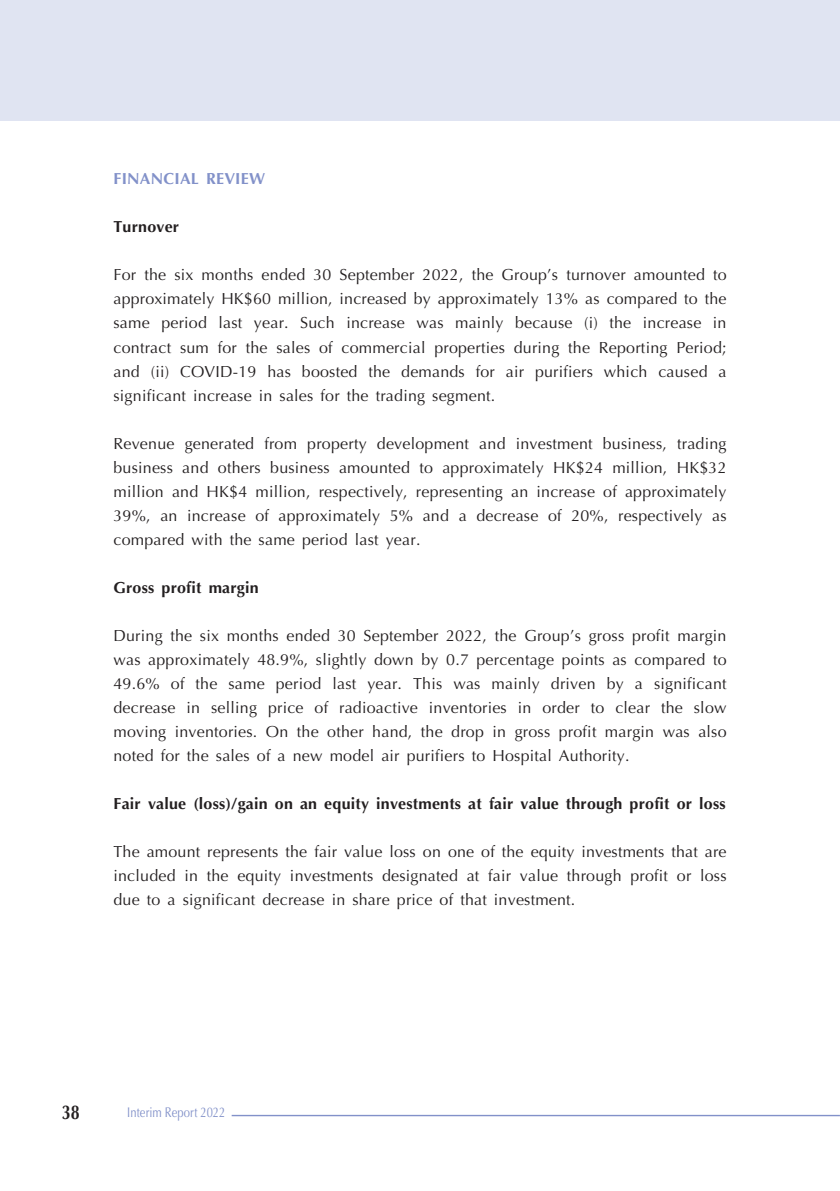
<style>
.page{position:relative;width:840px;height:1191px;background:#fff}
.page>*{position:absolute;margin:0;border:0;box-sizing:border-box;transform-origin:0 0}
.t1{font:700 20px "Optima";color:#231f20;scale:.8 1}
._01_Body_Text{font:16px/24px "Optima";letter-spacing:.015em;color:#231f20;text-align:justify}
._04___H2{font:700 16px "Optima";letter-spacing:.015em;color:#231f20}
._03_H1{font:700 16px "Optima";letter-spacing:.015em;color:#8291c9}
.t2{font:14px "Optima";letter-spacing:.005em;color:#8291c9;scale:.8 1}
</style>
<div class="page">
<hr style="left:231px;top:1114px;width:608px;height:2px;background:#8291c9">
<div style="left:0;top:0;width:839px;height:121px;background:#e0e4f2"></div>
<p class="_03_H1" style="left:113px;top:170px;width:153px">FINANCIAL REVIEW</p>
<p class="_04___H2" style="left:113px;top:218px;width:67px">Turnover</p>
<p class="_01_Body_Text" style="left:113px;top:263px;width:614px">For the six months ended 30 September 2022, the Group’s turnover amounted to approximately HK$60 million, increased by approximately 13% as compared to the same period last year. Such increase was mainly because (i) the increase in contract sum for the sales of commercial properties during the Reporting Period; and (ii) COVID-19 has boosted the demands for air purifiers which caused a significant increase in sales for the trading segment.</p>
<p class="_01_Body_Text" style="left:113px;top:431px;width:614px">Revenue generated from property development and investment business, trading business and others business amounted to approximately HK$24 million, HK$32 million and HK$4 million, respectively, representing an increase of approximately 39%, an increase of approximately 5% and a decrease of 20%, respectively as compared with the same period last year.</p>
<p class="_04___H2" style="left:113px;top:578px;width:147px">Gross profit margin</p>
<p class="_01_Body_Text" style="left:113px;top:623px;width:614px">During the six months ended 30 September 2022, the Group’s gross profit margin was approximately 48.9%, slightly down by 0.7 percentage points as compared to 49.6% of the same period last year. This was mainly driven by a significant decrease in selling price of radioactive inventories in order to clear the slow moving inventories. On the other hand, the drop in gross profit margin was also noted for the sales of a new model air purifiers to Hospital Authority.</p>
<p class="_04___H2" style="left:113px;top:794px;width:613px">Fair value (loss)/gain on an equity investments at fair value through profit or loss</p>
<p class="_01_Body_Text" style="left:113px;top:839px;width:614px">The amount represents the fair value loss on one of the equity investments that are included in the equity investments designated at fair value through profit or loss due to a significant decrease in share price of that investment.</p>
<p class="t1" style="left:62px;top:1100px;width:24px">38</p>
<p class="t2" style="left:127px;top:1104px;width:124px">Interim Report 2022</p>
</div>
